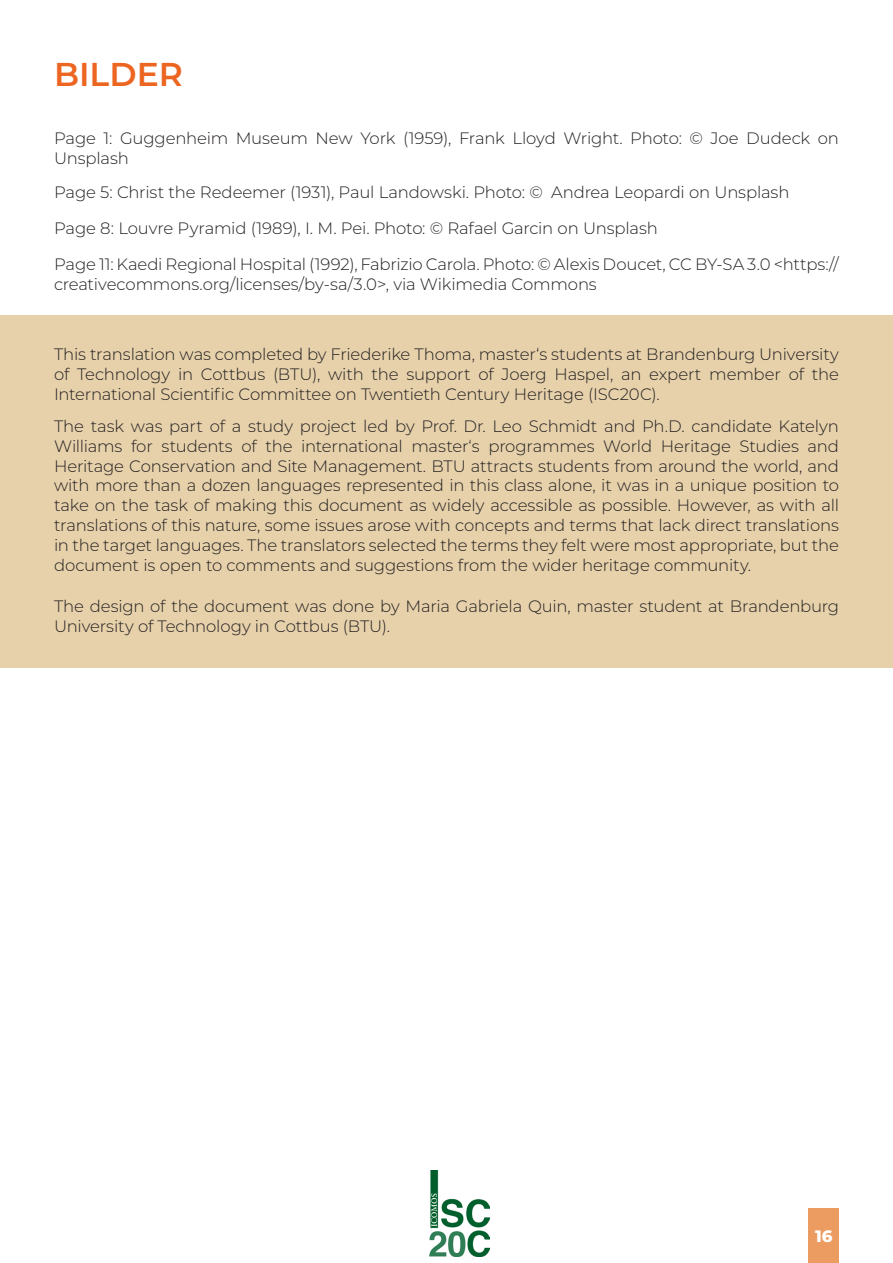
<style>
.page{position:relative;width:893px;height:1263px;background:#fff}
.page>*{position:absolute;margin:0;border:0;box-sizing:border-box;transform-origin:0 0}
.Headings{font:600 33px "Montserrat";color:#ed6621}
.Paragraph{font:300 16.5px/19.8px "Montserrat";letter-spacing:-.01em;color:#231f20}
.Page_number{font:800 16.5px "Montserrat";color:#fff}
</style>
<div class="page">
<div style="left:0;top:315px;width:893px;height:353px;background:#e6d1ab"></div>
<div style="left:809px;top:1209px;width:30px;height:54px;background:#ed9c61"></div>
<img style="left:429px;top:1170px;width:60px;height:86px">
<p class="Headings" style="left:54px;top:51px;width:130px">BILDER</p>
<p class="Paragraph" style="left:54px;top:128px;width:786px">Page 1: Guggenheim Museum New York (1959), Frank Lloyd Wright. Photo: © Joe Dudeck on<br>Unsplash</p>
<p class="Paragraph" style="left:54px;top:182px;width:737px">Page 5: Christ the Redeemer (1931), Paul Landowski. Photo: © Andrea Leopardi on Unsplash</p>
<p class="Paragraph" style="left:54px;top:218px;width:605px">Page 8: Louvre Pyramid (1989), I. M. Pei. Photo: © Rafael Garcin on Unsplash</p>
<p class="Paragraph" style="left:54px;top:254px;width:786px">Page 11: Kaedi Regional Hospital (1992), Fabrizio Carola. Photo: © Alexis Doucet, CC BY-SA 3.0 &lt;https:// creativecommons.org/licenses/by-sa/3.0&gt;, via Wikimedia Commons</p>
<p class="Paragraph" style="left:54px;top:344px;width:787px;text-align:justify">This translation was completed by Friederike Thoma, master‘s students at Brandenburg University of Technology in Cottbus (BTU), with the support of Joerg Haspel, an expert member of the International Scientific Committee on Twentieth Century Heritage (ISC20C).</p>
<p class="Paragraph" style="left:54px;top:416px;width:786px;text-align:justify">The task was part of a study project led by Prof. Dr. Leo Schmidt and Ph.D. candidate Katelyn Williams for students of the international master‘s programmes World Heritage Studies and Heritage Conservation and Site Management. BTU attracts students from around the world, and with more than a dozen languages represented in this class alone, it was in a unique position to take on the task of making this document as widely accessible as possible. However, as with all translations of this nature, some issues arose with concepts and terms that lack direct translations in the target languages. The translators selected the terms they felt were most appropriate, but the document is open to comments and suggestions from the wider heritage community.</p>
<p class="Paragraph" style="left:54px;top:596px;width:786px">The design of the document was done by Maria Gabriela Quin, master student at Brandenburg<br>University of Technology in Cottbus (BTU).</p>
<p class="Page_number" style="left:815px;top:1224px;width:19px">16</p>
</div>
